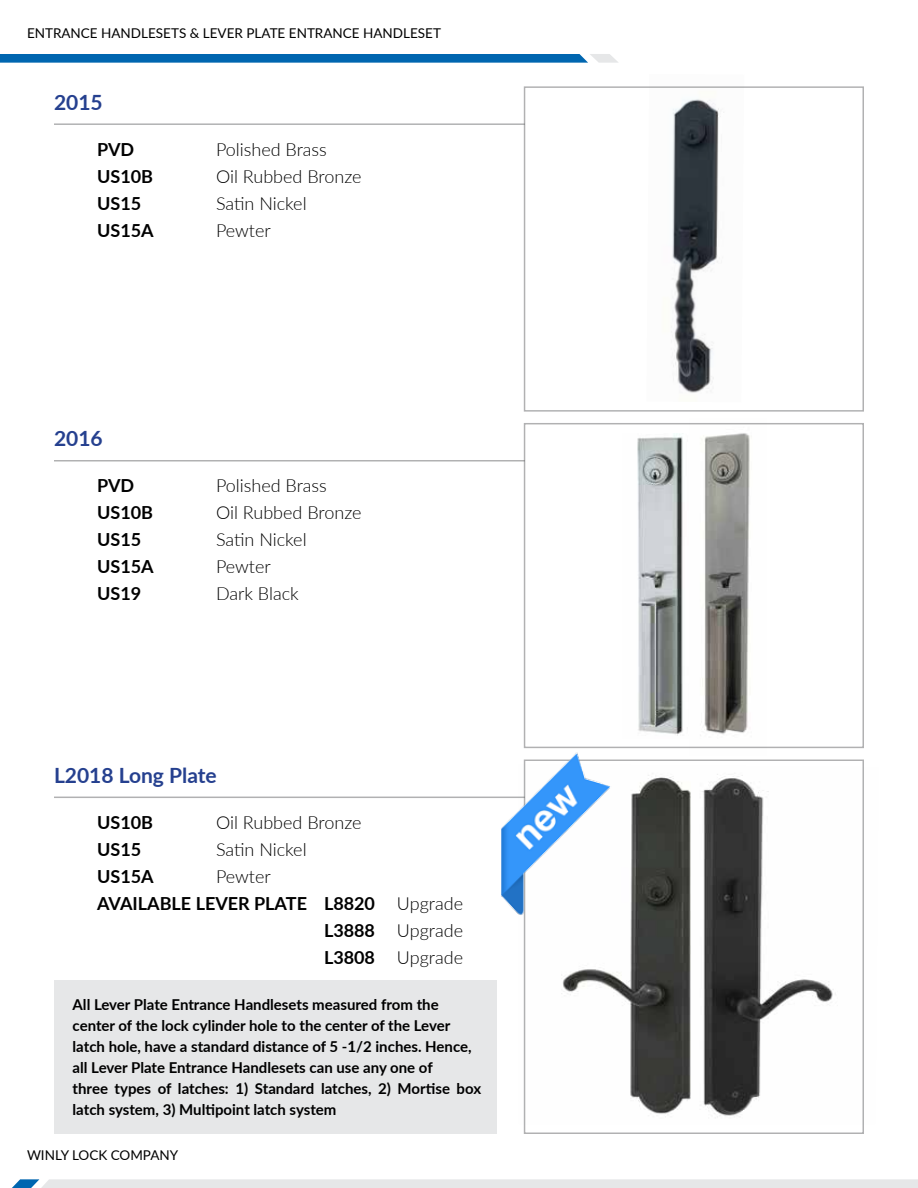
<style>
.page{position:relative;width:918px;height:1188px;background:#fff}
.page>*{position:absolute;margin:0;border:0;box-sizing:border-box;transform-origin:0 0}
.t1{font:700 21px "Lato";color:#25408f}
.t2{font:300 18px "Lato";color:#000}
.t3{font:700 18px "Lato";color:#000}
.t4{font:700 15px/21px "Lato";color:#000}
.t5{font:13.5px "Lato";color:#000}
.s1{font-weight:300}
.s2{font-weight:700}
</style>
<div class="page">
<svg style="left:0;top:54px;width:618px;height:9px;background:#1673b6"></svg>
<div style="left:12px;top:1179px;width:906px;height:9px;background:#e6e7e8"></div>
<div style="left:54px;top:980px;width:443px;height:154px;background:#e6e7e8"></div>
<img style="left:671px;top:99px;width:53px;height:294px">
<img style="left:523px;top:774px;width:313px;height:350px">
<hr style="left:54px;top:123px;width:471px;height:2px;background:#636466">
<hr style="left:54px;top:460px;width:471px;height:2px;background:#636466">
<hr style="left:54px;top:797px;width:471px;height:1px;background:#636466">
<img style="left:637px;top:433px;width:46px;height:303px">
<img style="left:690px;top:423px;width:77px;height:326px">
<img style="left:487px;top:730px;width:136px;height:213px">
<p class="t5" style="left:27px;top:23px;width:415px">ENTRANCE HANDLESETS &amp; LEVER PLATE ENTRANCE HANDLESET</p>
<h1 class="t1" style="left:54px;top:87px;width:50px">2015</h1>
<p class="t3" style="left:97px;top:136px;width:39px">PVD</p>
<p class="t2" style="left:216px;top:137px;width:112px">Polished Brass</p>
<p class="t3" style="left:97px;top:163px;width:57px">US10B</p>
<p class="t2" style="left:216px;top:164px;width:147px">Oil Rubbed Bronze</p>
<p class="t3" style="left:97px;top:190px;width:46px">US15</p>
<p class="t2" style="left:216px;top:191px;width:92px">Satin Nickel</p>
<p class="t3" style="left:97px;top:217px;width:58px">US15A</p>
<p class="t2" style="left:216px;top:218px;width:56px">Pewter</p>
<h1 class="t1" style="left:54px;top:423px;width:50px">2016</h1>
<p class="t3" style="left:97px;top:472px;width:39px">PVD</p>
<p class="t2" style="left:216px;top:473px;width:112px">Polished Brass</p>
<p class="t3" style="left:97px;top:499px;width:57px">US10B</p>
<p class="t2" style="left:216px;top:500px;width:147px">Oil Rubbed Bronze</p>
<p class="t3" style="left:97px;top:526px;width:46px">US15</p>
<p class="t2" style="left:216px;top:527px;width:92px">Satin Nickel</p>
<p class="t3" style="left:97px;top:553px;width:58px">US15A</p>
<p class="t2" style="left:216px;top:554px;width:56px">Pewter</p>
<p class="t3" style="left:97px;top:580px;width:46px">US19</p>
<p class="t2" style="left:216px;top:581px;width:84px">Dark Black</p>
<h1 class="t1" style="left:54px;top:760px;width:164px">L2018 Long Plate</h1>
<p class="t3" style="left:97px;top:809px;width:57px">US10B</p>
<p class="t2" style="left:216px;top:810px;width:147px">Oil Rubbed Bronze</p>
<p class="t3" style="left:97px;top:836px;width:46px">US15</p>
<p class="t2" style="left:216px;top:837px;width:92px">Satin Nickel</p>
<p class="t3" style="left:97px;top:863px;width:58px">US15A</p>
<p class="t2" style="left:216px;top:864px;width:56px">Pewter</p>
<p class="t3" style="left:97px;top:890px;width:367px">AVAILABLE LEVER PLATE L8820 <span class="s1">Upgrade</span></p>
<p class="t2" style="left:324px;top:918px;width:141px"><span class="s2">L3888</span> Upgrade</p>
<p class="t2" style="left:324px;top:945px;width:141px"><span class="s2">L3808</span> Upgrade</p>
<p class="t4" style="left:73px;top:994px;width:410px">All Lever Plate Entrance Handlesets measured from the center of the lock cylinder hole to the center of the Lever latch hole, have a standard distance of 5 -1/2 inches. Hence, all Lever Plate Entrance Handlesets can use any one of<br>three types of latches: 1) Standard latches, 2) Mortise box latch system, 3) Multipoint latch system</p>
<p class="t5" style="left:27px;top:1145px;width:153px">WINLY LOCK COMPANY</p>
</div>
